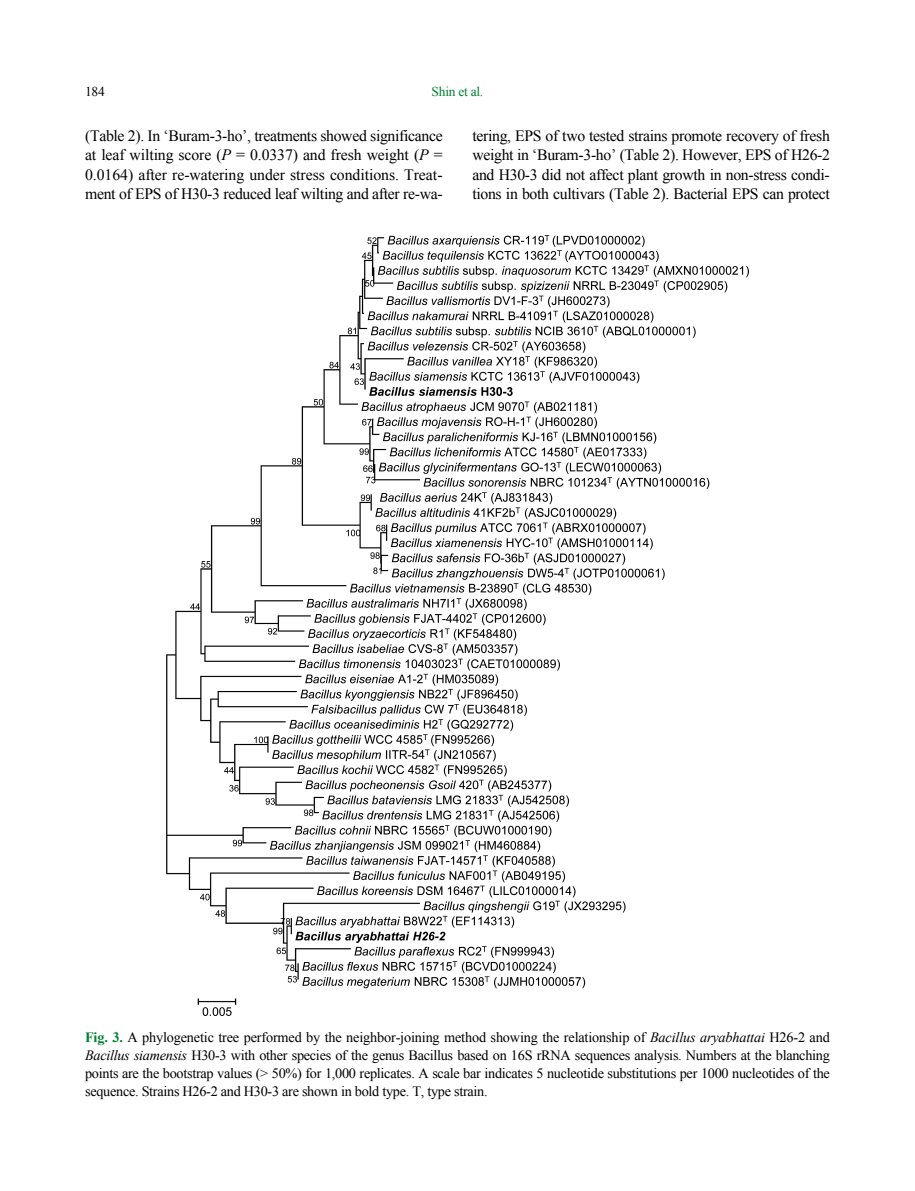
<style>
.page{position:relative;width:915px;height:1191px;background:#fff}
.page>*{position:absolute;margin:0;border:0;box-sizing:border-box;transform-origin:0 0}
.t1{font:15.75px/19.5px "Times New Roman";letter-spacing:-.02em;color:#000;text-align:justify}
.t2{font:14.25px/18px "Times New Roman";letter-spacing:-.02em;color:#000;text-align:justify}
.t3{font:13.5px "Times New Roman";letter-spacing:-.02em;color:#008130}
.t4{font:13.5px "Times New Roman";color:#000}
.s1{font-style:italic}
.s2{font-weight:700;color:#008130}
</style>
<div class="page">
<img style="left:166px;top:235px;width:582px;height:781px">
<p class="t4" style="left:85px;top:83px;width:21px">184</p>
<p class="t3" style="left:431px;top:83px;width:53px">Shin et al.</p>
<p class="t1" style="left:85px;top:125px;width:359px">(Table 2). In ‘Buram-3-ho’, treatments showed significance at leaf wilting score (<span class="s1">P</span> = 0.0337) and fresh weight (<span class="s1">P</span> = 0.0164) after re-watering under stress conditions. Treat&shy;ment of EPS of H30-3 reduced leaf wilting and after re-wa-</p>
<p class="t1" style="left:472px;top:125px;width:359px">tering, EPS of two tested strains promote recovery of fresh weight in ‘Buram-3-ho’ (Table 2). However, EPS of H26-2 and H30-3 did not affect plant growth in non-stress condi&shy;tions in both cultivars (Table 2). Bacterial EPS can protect</p>
<p class="t2" style="left:85px;top:1027px;width:746px"><span class="s2">Fig. 3.</span> A phylogenetic tree performed by the neighbor-joining method showing the relationship of <span class="s1">Bacillus aryabhattai</span> H26-2 and <span class="s1">Bacillus siamensis</span> H30-3 with other species of the genus Bacillus based on 16S rRNA sequences analysis. Numbers at the blanching points are the bootstrap values (&gt; 50%) for 1,000 replicates. A scale bar indicates 5 nucleotide substitutions per 1000 nucleotides of the sequence. Strains H26-2 and H30-3 are shown in bold type. T, type strain.</p>
</div>
